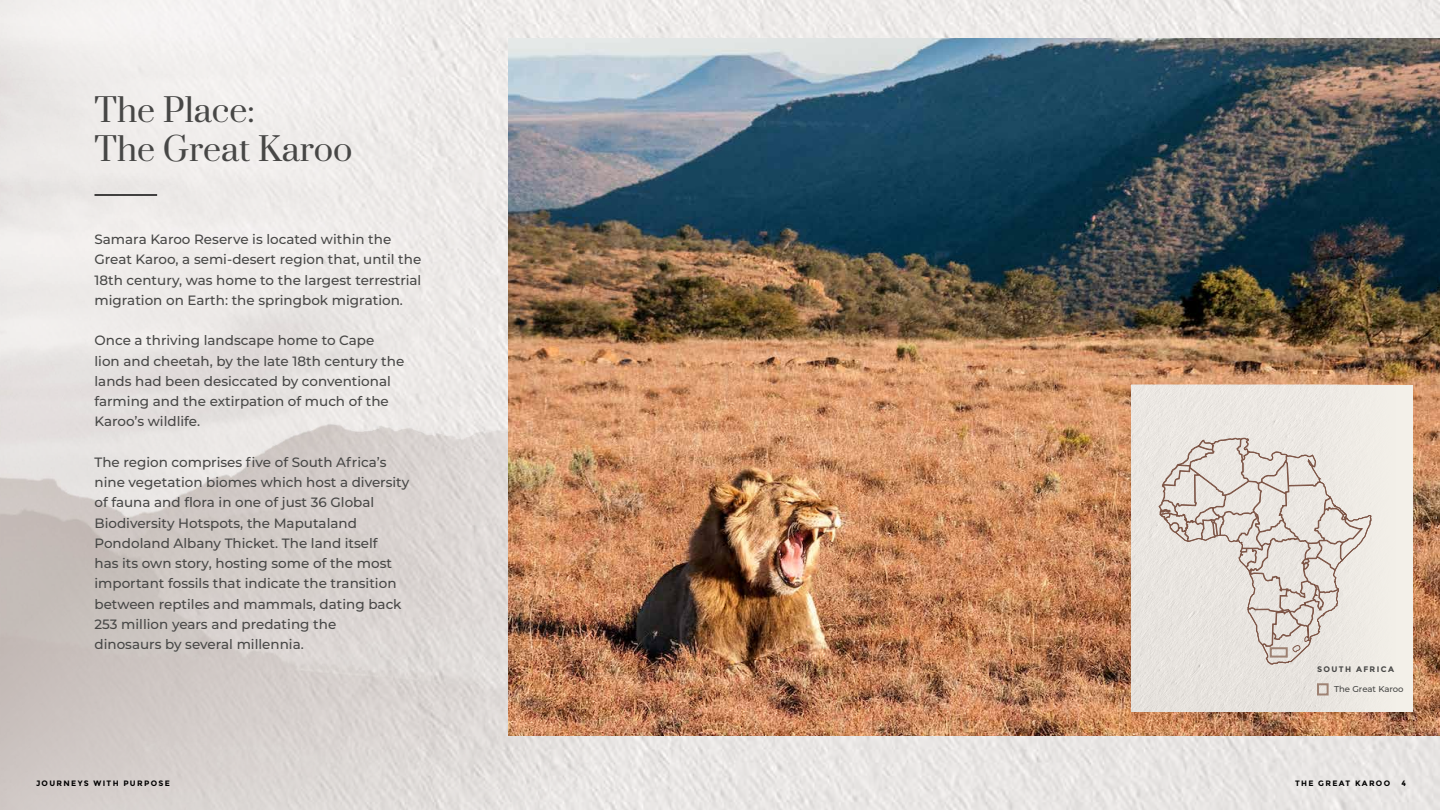
<style>
.page{position:relative;width:1440px;height:810px;background:#fff}
.page>*{position:absolute;margin:0;border:0;box-sizing:border-box;transform-origin:0 0}
.t1{font:32.25px/38.7px "Prata";color:#474746}
.t2{font:500 13.5px/20.2px "Montserrat";color:#474746}
.t3{font:500 8.55px "Montserrat";color:#474746}
.t4{font:700 8.02px "Montserrat";letter-spacing:.17em;color:#474746}
.t5{font:700 7.8px "Montserrat";letter-spacing:.17em;color:#000}
</style>
<div class="page">
<img style="left:0;top:0;width:1440px;height:810px">
<hr style="left:94px;top:194px;width:63px;height:2px;background:#000">
<img style="left:508px;top:39px;width:932px;height:697px">
<div style="left:1131px;top:385px;width:282px;height:326px;background:#f3f0e9"></div>
<div style="left:1131px;top:385px;width:241px;height:326px;background:#eae6e1"></div>
<div style="left:1317px;top:683px;width:12px;height:13px;border:2px solid #9e8273"></div>
<svg style="left:1159px;top:438px;width:212px;height:226px"></svg>
<p class="t1" style="left:94px;top:92px;width:259px">The Place:<br>The Great Karoo</p>
<p class="t2" style="left:94px;top:229px;width:328px">Samara Karoo Reserve is located within the Great Karoo, a semi-desert region that, until the 18th century, was home to the largest terrestrial migration on Earth: the springbok migration.</p>
<p class="t2" style="left:94px;top:330px;width:311px">Once a thriving landscape home to Cape<br>lion and cheetah, by the late 18th century the lands had been desiccated by conventional farming and the extirpation of much of the Karoo’s wildlife.</p>
<p class="t2" style="left:94px;top:451px;width:316px">The region comprises five of South Africa’s nine vegetation biomes which host a diversity of fauna and flora in one of just 36 Global Biodiversity Hotspots, the Maputaland Pondoland Albany Thicket. The land itself<br>has its own story, hosting some of the most important fossils that indicate the transition between reptiles and mammals, dating back 253 million years and predating the<br>dinosaurs by several millennia.</p>
<p class="t4" style="left:1317px;top:664px;width:79px">SOUTH AFRICA</p>
<p class="t3" style="left:1334px;top:683px;width:71px">The Great Karoo</p>
<p class="t5" style="left:36px;top:779px;width:135px">JOURNEYS WITH PURPOSE</p>
<p class="t5" style="left:1295px;top:779px;width:97px">THE GREAT KAROO</p>
<p class="t5" style="left:1402px;top:779px;width:6px">4</p>
</div>
